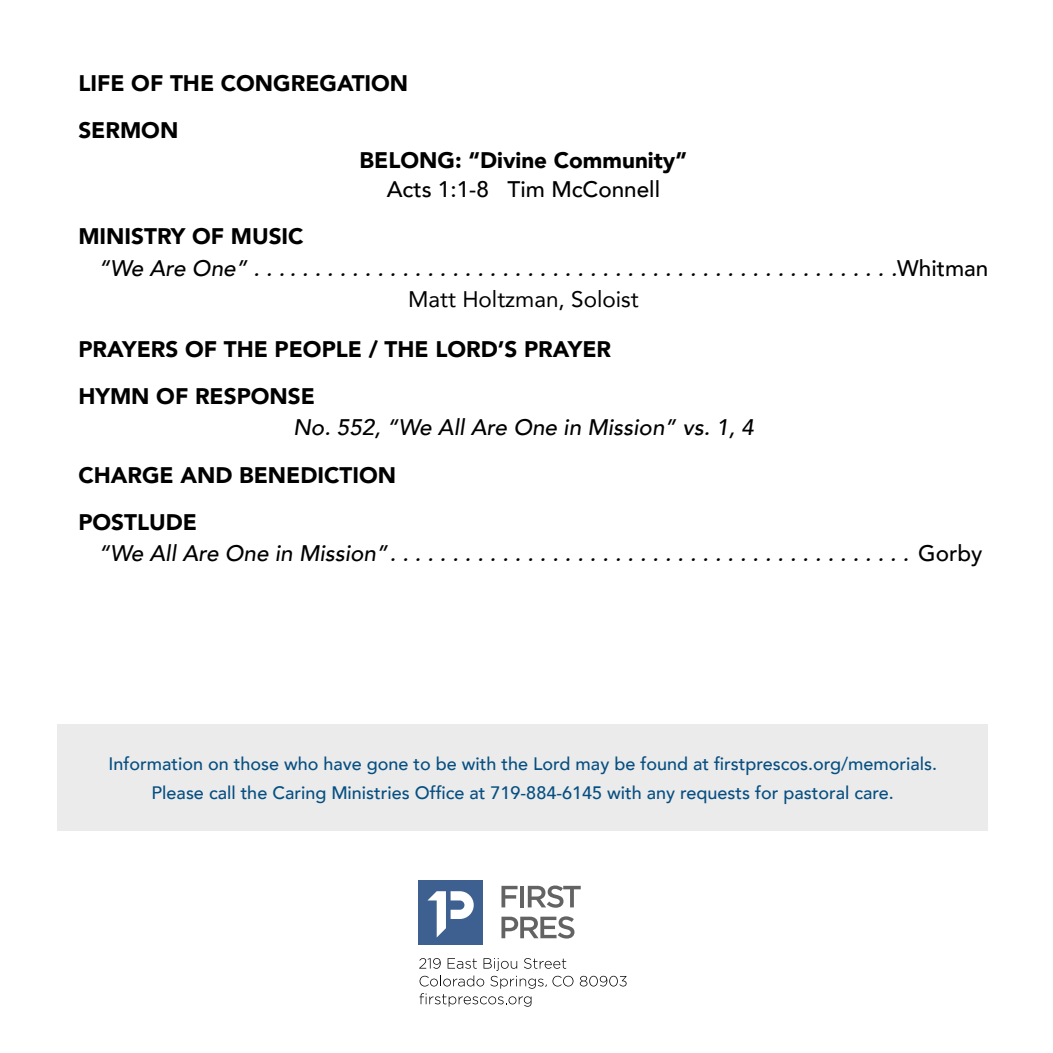
<style>
.page{position:relative;width:1053px;height:1053px;background:#fff}
.page>*{position:absolute;margin:0;border:0;box-sizing:border-box;transform-origin:0 0}
.t1{font:italic 500 22.5px "Avenir";color:#000}
.t2{font:900 22.5px/47.2px "Avenir";color:#000}
.t3{font:500 22.5px "Avenir";color:#000}
.t4{font:22.5px "Avenir";color:#000}
.t5{font:500 18px/29.2px "Avenir";color:#054e81;text-align:center}
.s1{font-style:normal}
</style>
<div class="page">
<div style="left:57px;top:724px;width:931px;height:107px;background:#ebebeb"></div>
<svg style="left:580px;top:976px;width:47px;height:11px"></svg>
<div style="left:418px;top:880px;width:65px;height:64px;background:#3d6090"></div>
<svg style="left:427px;top:891px;width:47px;height:46px"></svg>
<svg style="left:501px;top:886px;width:17px;height:21px"></svg>
<hr style="left:520px;top:886px;width:4px;height:21px;background:#636363">
<svg style="left:528px;top:886px;width:53px;height:22px"></svg>
<svg style="left:501px;top:916px;width:73px;height:23px"></svg>
<svg style="left:419px;top:958px;width:154px;height:49px"></svg>
<p class="t2" style="left:78px;top:59px;width:331px">LIFE OF THE CONGREGATION<br>SERMON</p>
<p class="t2" style="left:360px;top:136px;width:329px">BELONG: “Divine Community”</p>
<p class="t3" style="left:387px;top:170px;width:275px">Acts 1:1-8 Tim McConnell</p>
<p class="t2" style="left:78px;top:212px;width:227px">MINISTRY OF MUSIC</p>
<p class="t1" style="left:98px;top:254px;width:892px">“We Are One” . . . . . . . . . . . . . . . . . . . . . . . . . . . . . . . . . . . . . . . . . . . . . . . . . . .<span class="s1">Whitman</span></p>
<p class="t4" style="left:408px;top:281px;width:232px">Matt Holtzman, Soloist</p>
<p class="t2" style="left:78px;top:325px;width:534px">PRAYERS OF THE PEOPLE / THE LORD’S PRAYER<br>HYMN OF RESPONSE</p>
<p class="t1" style="left:293px;top:414px;width:462px">No. 552, “We All Are One in Mission” vs. 1, 4</p>
<p class="t2" style="left:78px;top:451px;width:319px">CHARGE AND BENEDICTION<br>POSTLUDE</p>
<p class="t1" style="left:98px;top:540px;width:885px">“We All Are One in Mission” . . . . . . . . . . . . . . . . . . . . . . . . . . . . . . . . . . . . . . . . . . <span class="s1">Gorby</span></p>
<p class="t5" style="left:108px;top:748px;width:830px">Information on those who have gone to be with the Lord may be found at firstprescos.org/memorials.<br>Please call the Caring Ministries Office at 719-884-6145 with any requests for pastoral care.</p>
</div>
